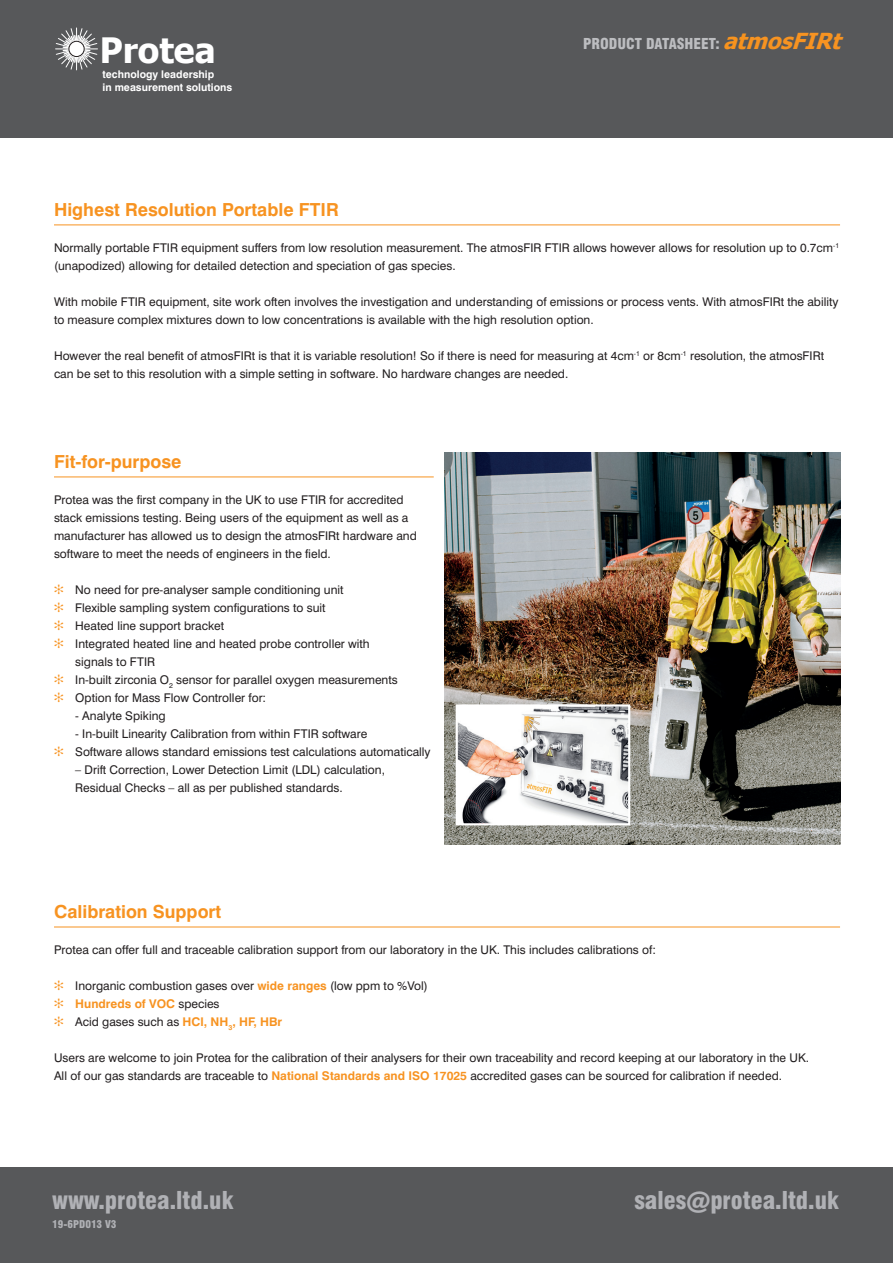
<style>
.page{position:relative;width:893px;height:1263px;background:#fff}
.page>*{position:absolute;margin:0;border:0;box-sizing:border-box;transform-origin:0 0}
.t1{font:700 34.95px "Tahoma";color:#fff}
.t2{font:900 condensed 24px "Swiss 721 BT";color:#b0b1b5}
.Body_1{font:700 18px "Swiss 721 BT";color:#f79321}
.t3{font:900 condensed 14.7px "Swiss 721 BT";color:#bcbdc0}
.Body_1-2{font:12px/18px "Swiss 721 BT";color:#231f20}
.Body_Bullet_1{font:12px/18px "Swiss 721 BT";color:#231f20}
.Body_Bullet_1-2{font:700 12px "Swiss 721 BT";color:#f79321}
.t4{font:700 10.5px "Swiss 721 BT";color:#fff}
.t5{font:900 condensed 10.5px "Swiss 721 BT";color:#b0b1b5}
.s1{font-family:"Tahoma";font-weight:700;font-style:italic;font-stretch:normal;font-size:22.05px;color:#f7931e}
.s2{font-family:"Tahoma";font-weight:700;font-style:italic;font-stretch:normal;font-size:22.05px;color:#f79321}
.s3{font-weight:700;color:#f79321}
.s4{font-weight:400;color:#231f20}
</style>
<div class="page">
<div style="left:0;top:0;width:893px;height:138px;background:#57585a"></div>
<svg style="left:55px;top:27px;width:43px;height:43px"></svg>
<div style="left:69px;top:41px;width:15px;height:16px;background:#fff;border-radius:50%"></div>
<div style="left:69px;top:41px;width:15px;height:16px;border:1px solid #231e1f;border-radius:50%"></div>
<div style="left:0;top:1167px;width:893px;height:96px;background:#57585a"></div>
<hr style="left:54px;top:225px;width:786px;height:1px;background:#f79321">
<hr style="left:54px;top:477px;width:380px;height:1px;background:#f79321">
<img style="left:444px;top:453px;width:396px;height:392px">
<img style="left:459px;top:707px;width:168px;height:115px">
<div style="left:456px;top:704px;width:174px;height:121px;border:2px solid #fff"></div>
<hr style="left:54px;top:927px;width:786px;height:1px;background:#f79321">
<h1 class="t1" style="left:100px;top:26px;width:117px">Protea</h1>
<p class="t4" style="left:103px;top:68px;width:113px">technology leadership</p>
<p class="t4" style="left:103px;top:81px;width:131px">in measurement solutions</p>
<p class="t3" style="left:583px;top:35px;width:267px">PRODUCT DATASHEET: <span class="s1">at</span><span class="s2">mosFIRt</span></p>
<p class="Body_1" style="left:54px;top:199px;width:286px">Highest Resolution Portable FTIR</p>
<p class="Body_1-2" style="left:54px;top:239px;width:787px">Normally portable FTIR equipment suffers from low resolution measurement. The atmosFIR FTIR allows however allows for resolution up to 0.7cm<sup>-1 </sup>(unapodized) allowing for detailed detection and speciation of gas species.</p>
<p class="Body_1-2" style="left:54px;top:293px;width:786px">With mobile FTIR equipment, site work often involves the investigation and understanding of emissions or process vents. With atmosFIRt the ability to measure complex mixtures down to low concentrations is available with the high resolution option.</p>
<p class="Body_1-2" style="left:54px;top:347px;width:771px">However the real benefit of atmosFIRt is that it is variable resolution! So if there is need for measuring at 4cm<sup>-1</sup> or 8cm<sup>-1</sup> resolution, the atmosFIRt can be set to this resolution with a simple setting in software. No hardware changes are needed.</p>
<p class="Body_1" style="left:54px;top:451px;width:129px">Fit-for-purpose</p>
<p class="Body_1-2" style="left:54px;top:491px;width:364px">Protea was the first company in the UK to use FTIR for accredited stack emissions testing. Being users of the equipment as well as a manufacturer has allowed us to design the atmosFIRt hardware and software to meet the needs of engineers in the field.</p>
<p class="Body_Bullet_1" style="left:75px;top:581px;width:270px">No need for pre-analyser sample conditioning unit</p>
<p class="Body_Bullet_1" style="left:75px;top:599px;width:252px">Flexible sampling system configurations to suit</p>
<p class="Body_Bullet_1" style="left:75px;top:617px;width:150px">Heated line support bracket</p>
<p class="Body_Bullet_1" style="left:75px;top:635px;width:296px">Integrated heated line and heated probe controller with signals to FTIR</p>
<p class="Body_Bullet_1" style="left:75px;top:671px;width:324px">In-built zirconia O<sub>2</sub> sensor for parallel oxygen measurements</p>
<p class="Body_Bullet_1" style="left:75px;top:689px;width:192px">Option for Mass Flow Controller for:</p>
<p class="Body_Bullet_1" style="left:75px;top:707px;width:92px">- Analyte Spiking</p>
<p class="Body_Bullet_1" style="left:75px;top:725px;width:294px">- In-built Linearity Calibration from within FTIR software</p>
<p class="Body_Bullet_1" style="left:75px;top:743px;width:357px">Software allows standard emissions test calculations automatically</p>
<p class="Body_Bullet_1" style="left:75px;top:761px;width:311px">– Drift Correction, Lower Detection Limit (LDL) calculation,<br>Residual Checks – all as per published standards.</p>
<p class="Body_1" style="left:54px;top:901px;width:169px">Calibration Support</p>
<p class="Body_1-2" style="left:54px;top:941px;width:603px">Protea can offer full and traceable calibration support from our laboratory in the UK. This includes calibrations of:</p>
<p class="Body_Bullet_1" style="left:75px;top:977px;width:354px">Inorganic combustion gases over <span class="s3">wide ranges</span> (low ppm to %Vol)</p>
<p class="Body_Bullet_1-2" style="left:75px;top:996px;width:146px">Hundreds of VOC <span class="s4">species</span></p>
<p class="Body_Bullet_1" style="left:75px;top:1013px;width:208px">Acid gases such as <span class="s3">HCl, NH</span><sub>3</sub><span class="s3">, HF, HBr</span></p>
<p class="Body_1-2" style="left:54px;top:1049px;width:757px">Users are welcome to join Protea for the calibration of their analysers for their own traceability and record keeping at our laboratory in the UK.<br>All of our gas standards are traceable to <span class="s3">National Standards and ISO 17025</span> accredited gases can be sourced for calibration if needed.</p>
<h2 class="t2" style="left:52px;top:1186px;width:183px">www.protea.ltd.uk</h2>
<h2 class="t2" style="left:634px;top:1186px;width:206px">sales@protea.ltd.uk</h2>
<p class="t5" style="left:52px;top:1218px;width:66px">19-6PD013 V3</p>
</div>
